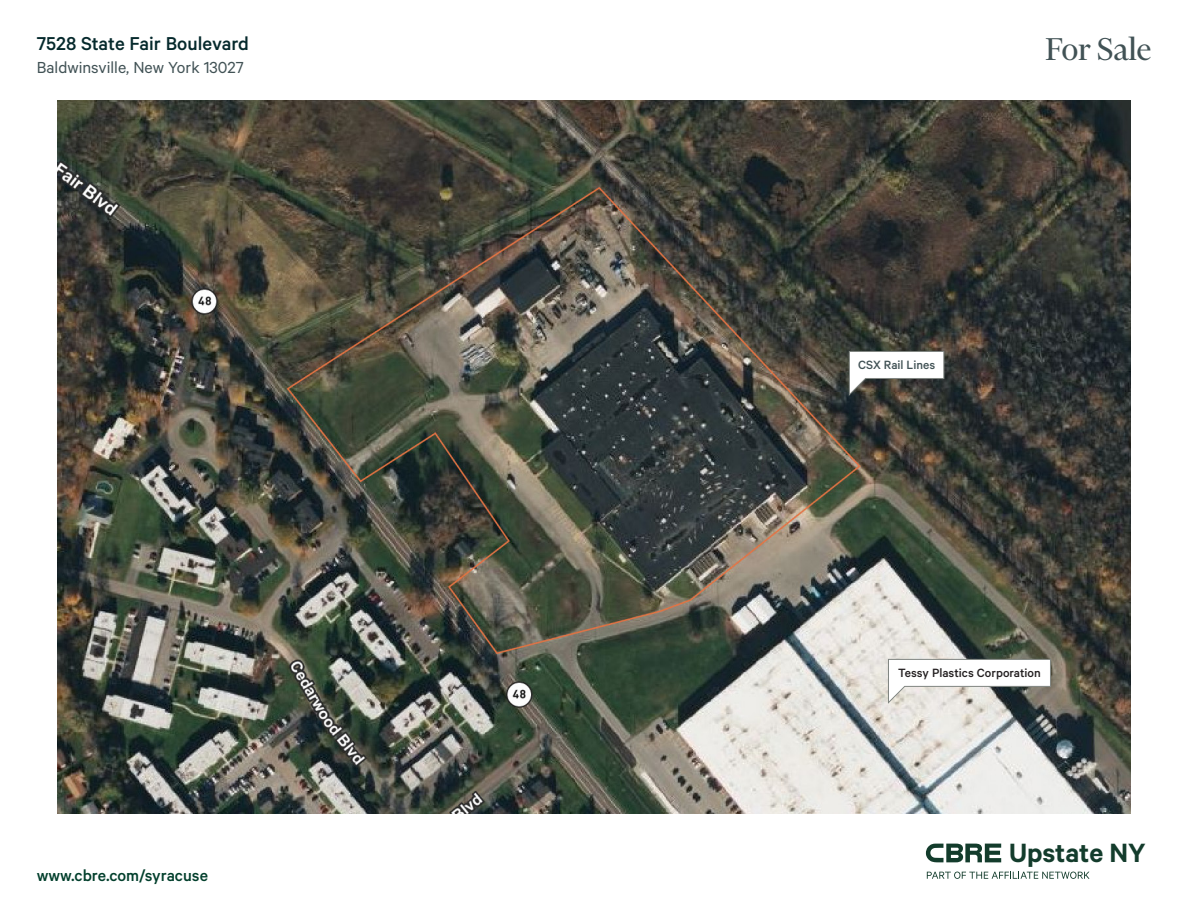
<style>
.page{position:relative;width:1188px;height:918px;background:#fff}
.page>*{position:absolute;margin:0;border:0;box-sizing:border-box;transform-origin:0 0}
.t1{font:36px "Financier Display";color:#415255}
.t2{font:600 29.7px "Calibre";color:#133c2c}
.t3{font:500 21px "Calibre";color:#05292c}
.t4{font:18px "Calibre";color:#415255}
.Bullet_Heading{font:500 18px "Calibre";color:#023f2c}
.Subheading_Large{font:500 13.5px "Calibre";color:#231f20}
.Subheading_Large-2{font:500 13.5px "Calibre";color:#415255}
</style>
<div class="page">
<img style="left:57px;top:100px;width:1074px;height:713px">
<svg style="left:926px;top:844px;width:75px;height:18px"></svg>
<svg style="left:927px;top:872px;width:163px;height:7px"></svg>
<svg style="left:888px;top:658px;width:163px;height:47px"></svg>
<svg style="left:848px;top:351px;width:97px;height:46px"></svg>
<p class="t3" style="left:37px;top:32px;width:214px">7528 State Fair Boulevard</p>
<p class="t4" style="left:37px;top:57px;width:208px">Baldwinsville, New York 13027</p>
<p class="Bullet_Heading" style="left:37px;top:865px;width:173px">www.cbre.com/syracuse</p>
<p class="t1" style="left:1046px;top:30px;width:107px">For Sale</p>
<p class="Subheading_Large-2" style="left:858px;top:357px;width:79px">CSX Rail Lines</p>
<p class="Subheading_Large" style="left:898px;top:665px;width:144px">Tessy Plastics Corporation</p>
<p class="t2" style="left:1009px;top:835px;width:138px">Upstate NY</p>
</div>
